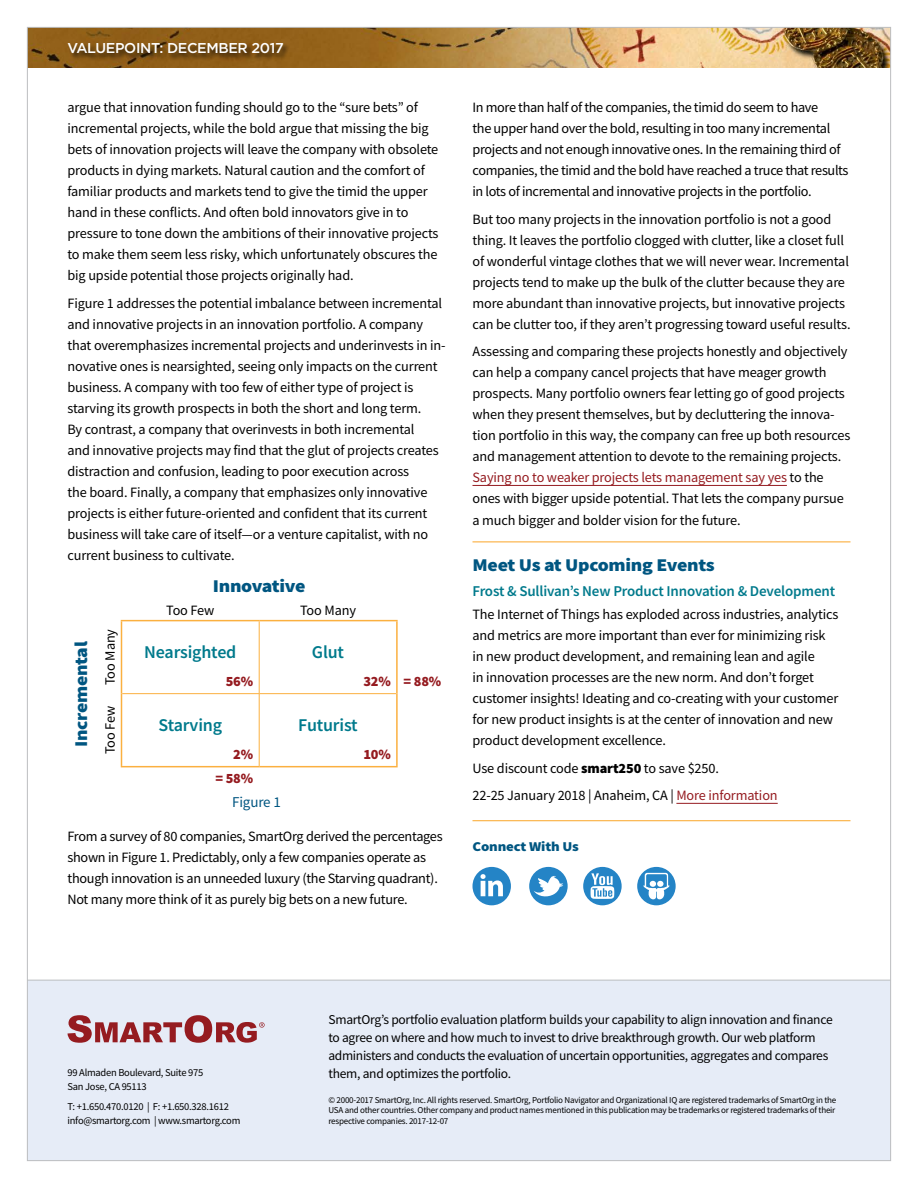
<style>
.page{position:relative;width:918px;height:1188px;background:#fff}
.page>*{position:absolute;margin:0;border:0;box-sizing:border-box;transform-origin:0 0}
.t1{font:900 18px "Source Sans Pro";letter-spacing:-.015em;color:#005681;scale:1.1 1}
.t2{font:600 18px "Source Sans Pro";letter-spacing:-.01em;color:#007a8c}
.t3{font:600 15px "Source Sans Pro";letter-spacing:-.01em;color:#007a8c}
.t4{font:15px "Source Sans Pro";letter-spacing:-.01em;color:#005681}
.t5{font:14.25px/21px "Source Sans Pro";letter-spacing:-.01em;color:#000}
.t6{font:500 14.25px "Gotham";letter-spacing:-.025em;color:#fff}
.t7{font:900 14.25px "Source Sans Pro";letter-spacing:-.01em;color:#951b20}
.t8{font:13.5px/18px "Source Sans Pro";letter-spacing:-.02em;color:#000}
.t9{font:900 13.5px "Source Sans Pro";letter-spacing:-.01em;color:#005681;scale:1.1 1}
.t10{font:10.5px/13.5px "Source Sans Pro";letter-spacing:-.025em;color:#000}
.t11{font:9px/10.5px "Source Sans Pro";letter-spacing:-.025em;color:#000;text-align:justify}
.s1{color:#fff}
.s2{color:#951b20}
.s3{font-weight:900}
</style>
<div class="page">
<img style="left:29px;top:29px;width:860px;height:39px">
<div style="left:27px;top:980px;width:864px;height:181px;background:#e6ecf7"></div>
<hr style="left:27px;top:980px;width:864px;height:1px;background:#bcbec0">
<svg style="left:68px;top:1015px;width:197px;height:28px"></svg>
<hr style="left:121px;top:620px;width:138px;height:1px;background:#fbb040">
<hr style="left:121px;top:621px;width:1px;height:73px;background:#fbb040">
<hr style="left:259px;top:620px;width:139px;height:1px;background:#fbb040">
<hr style="left:396px;top:621px;width:2px;height:73px;background:#fbb040">
<hr style="left:121px;top:694px;width:1px;height:72px;background:#fbb040">
<hr style="left:396px;top:694px;width:2px;height:72px;background:#fbb040">
<hr style="left:121px;top:766px;width:138px;height:1px;background:#fbb040">
<hr style="left:259px;top:766px;width:139px;height:1px;background:#fbb040">
<hr style="left:259px;top:621px;width:1px;height:72px;background:#fbb040">
<hr style="left:122px;top:693px;width:137px;height:1px;background:#fbb040">
<hr style="left:259px;top:693px;width:137px;height:1px;background:#fbb040">
<hr style="left:259px;top:694px;width:1px;height:72px;background:#fbb040">
<div style="left:67px;top:42px;width:224px;height:19px;background:#000;opacity:.75"></div>
<hr style="left:472px;top:485px;width:315px;height:1px;background:#951b20">
<hr style="left:676px;top:803px;width:102px;height:1px;background:#951b20">
<div style="left:473px;top:867px;width:38px;height:38px;background:#2484c6;border-radius:50%"></div>
<svg style="left:480px;top:874px;width:23px;height:22px"></svg>
<div style="left:529px;top:867px;width:39px;height:38px;background:#2484c6;border-radius:50%"></div>
<svg style="left:534px;top:876px;width:29px;height:21px"></svg>
<div style="left:583px;top:867px;width:39px;height:38px;background:#2484c6;border-radius:50%"></div>
<svg style="left:591px;top:873px;width:23px;height:26px"></svg>
<div style="left:637px;top:867px;width:39px;height:38px;background:#2484c6;border-radius:50%"></div>
<svg style="left:643px;top:873px;width:27px;height:29px"></svg>
<hr style="left:472px;top:541px;width:378px;height:1px;background:#fbb040">
<hr style="left:472px;top:820px;width:378px;height:1px;background:#fbb040">
<p class="t6" style="left:68px;top:38px;width:218px">VALUEPOINT: DECEMBER 2017</p>
<p class="t5" style="left:68px;top:97px;width:373px">argue that innovation funding should go to the “sure bets” of incremental projects, while the bold argue that missing the big bets of innovation projects will leave the company with obsolete products in dying markets. Natural caution and the comfort of familiar products and markets tend to give the timid the upper hand in these conflicts. And often bold innovators give in to pressure to tone down the ambitions of their innovative projects to make them seem less risky, which unfortunately obscures the big upside potential those projects originally had.</p>
<p class="t5" style="left:68px;top:292px;width:380px">Figure 1 addresses the potential imbalance between incremental and innovative projects in an innovation portfolio. A company that overemphasizes incremental projects and underinvests in in&shy;novative ones is nearsighted, seeing only impacts on the current business. A company with too few of either type of project is starving its growth prospects in both the short and long term.<br>By contrast, a company that overinvests in both incremental<br>and innovative projects may find that the glut of projects creates distraction and confusion, leading to poor execution across<br>the board. Finally, a company that emphasizes only innovative projects is either future-oriented and confident that its current business will take care of itself—or a venture capitalist, with no current business to cultivate.</p>
<p class="t1" style="left:213px;top:574px;width:86px">Innovative</p>
<p class="t1" style="left:69px;top:747px;width:120px;rotate:-90deg">Incremental <span class="s1">.</span></p>
<p class="t5" style="left:166px;top:599px;width:50px">Too Few</p>
<p class="t5" style="left:300px;top:599px;width:57px">Too Many</p>
<p class="t5" style="left:100px;top:685px;width:57px;rotate:-90deg">Too Many</p>
<p class="t2" style="left:144px;top:640px;width:94px">Nearsighted</p>
<p class="t7" style="left:226px;top:671px;width:29px">56%</p>
<p class="t2" style="left:312px;top:640px;width:34px">Glut</p>
<p class="t7" style="left:363px;top:671px;width:79px">32% = 88%</p>
<p class="t5" style="left:100px;top:754px;width:50px;rotate:-90deg">Too Few</p>
<p class="t2" style="left:159px;top:713px;width:65px">Starving</p>
<p class="t2" style="left:298px;top:713px;width:61px">Futurist</p>
<p class="t7" style="left:233px;top:744px;width:21px">2%</p>
<p class="t7" style="left:363px;top:744px;width:29px">10%</p>
<p class="t7" style="left:215px;top:769px;width:39px">= 58%</p>
<p class="t4" style="left:232px;top:792px;width:50px">Figure 1</p>
<p class="t5" style="left:68px;top:826px;width:377px">From a survey of 80 companies, SmartOrg derived the percentages shown in Figure 1. Predictably, only a few companies operate as though innovation is an unneeded luxury (the Starving quadrant).<br>Not many more think of it as purely big bets on a new future.</p>
<p class="t5" style="left:472px;top:97px;width:378px">In more than half of the companies, the timid do seem to have<br>the upper hand over the bold, resulting in too many incremental projects and not enough innovative ones. In the remaining third of companies, the timid and the bold have reached a truce that results in lots of incremental and innovative projects in the portfolio.</p>
<p class="t5" style="left:472px;top:208px;width:380px">But too many projects in the innovation portfolio is not a good thing. It leaves the portfolio clogged with clutter, like a closet full of wonderful vintage clothes that we will never wear. Incremental projects tend to make up the bulk of the clutter because they are more abundant than innovative projects, but innovative projects can be clutter too, if they aren’t progressing toward useful results.</p>
<p class="t5" style="left:472px;top:341px;width:380px">Assessing and comparing these projects honestly and objectively can help a company cancel projects that have meager growth prospects. Many portfolio owners fear letting go of good projects when they present themselves, but by decluttering the innova&shy;tion portfolio in this way, the company can free up both resources and management attention to devote to the remaining projects.<br><span class="s2">Saying no to weaker projects lets management say yes</span> to the ones with bigger upside potential. That lets the company pursue a much bigger and bolder vision for the future.</p>
<p class="t1" style="left:472px;top:553px;width:222px">Meet Us at Upcoming Events</p>
<p class="t3" style="left:472px;top:581px;width:364px">Frost &amp; Sullivan’s New Product Innovation &amp; Development</p>
<p class="t5" style="left:472px;top:604px;width:367px">The Internet of Things has exploded across industries, analytics and metrics are more important than ever for minimizing risk in new product development, and remaining lean and agile<br>in innovation processes are the new norm. And don’t forget customer insights! Ideating and co-creating with your customer for new product insights is at the center of innovation and new product development excellence.</p>
<p class="t5" style="left:472px;top:754px;width:307px;line-height:27.8px">Use discount code <span class="s3">smart250</span> to save $250.<br>22-25 January 2018 | Anaheim, CA | <span class="s2">More information</span></p>
<p class="t9" style="left:472px;top:837px;width:98px">Connect With Us</p>
<p class="t10" style="left:68px;top:1066px;width:137px">99 Almaden Boulevard, Suite 975<br>San Jose, CA 95113</p>
<p class="t10" style="left:68px;top:1100px;width:174px">T: +1.650.470.0120 | F: +1.650.328.1612 info@smartorg.com | www.smartorg.com</p>
<p class="t8" style="left:328px;top:1010px;width:506px">SmartOrg’s portfolio evaluation platform builds your capability to align innovation and finance to agree on where and how much to invest to drive breakthrough growth. Our web platform administers and conducts the evaluation of uncertain opportunities, aggregates and compares them, and optimizes the portfolio.</p>
<p class="t11" style="left:328px;top:1094px;width:509px">© 2000-2017 SmartOrg, Inc. All rights reserved. SmartOrg, Portfolio Navigator and Organizational IQ are registered trademarks of SmartOrg in the USA and other countries. Other company and product names mentioned in this publication may be trademarks or registered trademarks of their respective companies. 2017-12-07</p>
</div>
